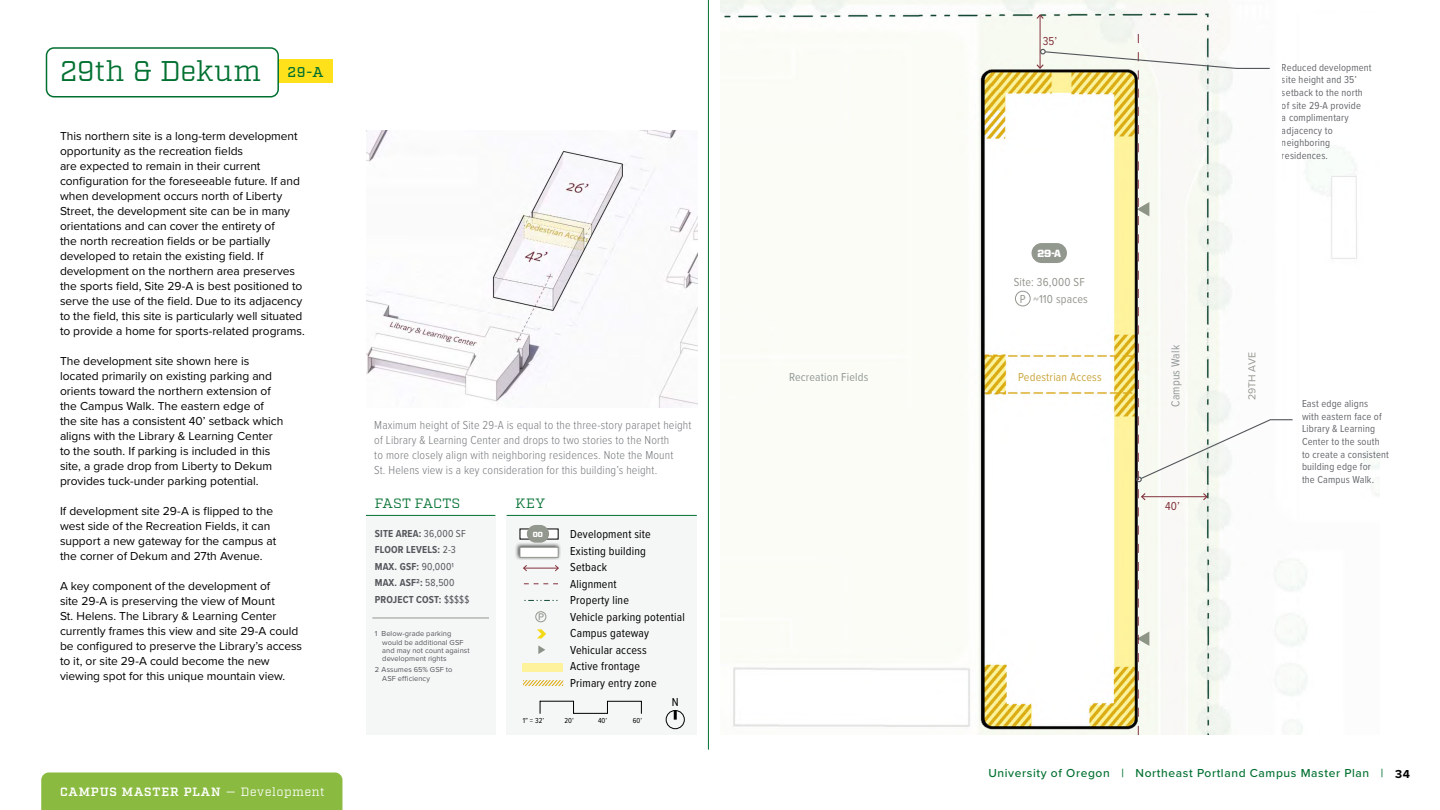
<style>
.page{position:relative;width:1440px;height:810px;background:#fff}
.page>*{position:absolute;margin:0;border:0;box-sizing:border-box;transform-origin:0 0}
.t1{font:28.5px "Factoria";letter-spacing:.015em;color:#007030}
.t2{font:13.5px "Factoria";letter-spacing:.03em;color:#007030}
.t3{font:12px/15px "Proxima Nova";letter-spacing:-.005em;color:#000}
.t4{font:300 12px/15px "Proxima Nova Cond";letter-spacing:.015em;color:#76787c}
.t5{font:12px/16.5px "Proxima Nova Cond";letter-spacing:.015em;color:#000}
.t6{font:500 12px "Proxima Nova";letter-spacing:.05em;color:#007030}
.t7{font:600 12px "Factoria";letter-spacing:.075em;color:#fff}
.t8{font:12px "Proxima Nova Cond";letter-spacing:.015em;color:#4d5859}
.t9{font:12px/17.7px "Proxima Nova Cond";letter-spacing:.015em;color:#93988f;text-align:center}
.t10{font:12px "Proxima Nova Cond";letter-spacing:.015em;color:#cba841}
.t11{font:12px "Proxima Nova Cond";color:#83333e}
.t12{font:10.5px/12.6px "Proxima Nova Cond";letter-spacing:.015em;color:#54575c}
.t13{font:700 10.5px/16.5px "Proxima Nova Cond";letter-spacing:.015em;color:#54575c}
.t14{font:10.5px "Proxima Nova";letter-spacing:-.015em;color:#93988f}
.t15{font:900 10.5px "United Sans Reg";color:#fff}
.t16{font:500 9.98px "Proxima Nova";color:#93988f}
.t17{font:7.5px/8.2px "Proxima Nova";letter-spacing:.01em;color:#54575c}
.t18{font:7.5px "Proxima Nova Cond";color:#000}
.t19{font:900 7.5px "United Sans Reg";color:#fff}
.s1{font-weight:400}
.s2{font-weight:700;color:#000}
</style>
<div class="page">
<div style="left:41px;top:772px;width:301px;height:38px;background:#8abb40"></div>
<img style="left:720px;top:0;width:660px;height:735px">
<img style="left:366px;top:130px;width:332px;height:278px">
<div style="left:278px;top:60px;width:55px;height:23px;background:#fee11a"></div>
<div style="left:46px;top:47px;width:233px;height:51px;border:2px solid #007030;border-radius:8px"></div>
<div style="left:1014px;top:223px;width:54px;height:86px;background:#fff"></div>
<div style="left:1032px;top:243px;width:35px;height:20px;background:#93988f;border-radius:10px"></div>
<div style="left:1015px;top:291px;width:16px;height:15px;border:1px solid #93988f;border-radius:50%"></div>
<hr style="left:1040px;top:15px;width:1px;height:53px;background:#83333e">
<svg style="left:1035px;top:13px;width:10px;height:7px"></svg>
<svg style="left:1035px;top:34px;width:259px;height:701px"></svg>
<div style="left:366px;top:516px;width:129px;height:219px;background:#f5f6f6"></div>
<div style="left:507px;top:515px;width:190px;height:220px;background:#f5f6f6"></div>
<div style="left:514px;top:541px;width:47px;height:19px;background:#000;opacity:.75"></div>
<div style="left:520px;top:547px;width:39px;height:11px;background:#fff;border:1px solid #93988f"></div>
<hr style="left:524px;top:568px;width:34px;height:1px;background:#83333e">
<svg style="left:523px;top:565px;width:5px;height:7px"></svg>
<svg style="left:554px;top:565px;width:5px;height:7px"></svg>
<svg style="left:537px;top:629px;width:9px;height:9px"></svg>
<svg style="left:538px;top:645px;width:7px;height:9px"></svg>
<div style="left:666px;top:710px;width:19px;height:19px;border:1px solid #000;border-radius:50%"></div>
<svg style="left:674px;top:711px;width:3px;height:9px"></svg>
<svg style="left:524px;top:600px;width:33px;height:1px"></svg>
<div style="left:520px;top:529px;width:39px;height:10px;background:#fff"></div>
<div style="left:527px;top:525px;width:22px;height:18px;background:#93988f;border-radius:9px"></div>
<svg style="left:539px;top:700px;width:103px;height:14px"></svg>
<hr style="left:366px;top:515px;width:129px;height:1px;background:#007030">
<hr style="left:507px;top:515px;width:190px;height:1px;background:#007030">
<hr style="left:372px;top:618px;width:117px;height:1px;background:#93988f">
<div style="left:535px;top:611px;width:11px;height:11px;border:1px solid #93988f;border-radius:50%"></div>
<svg style="left:524px;top:583px;width:34px;height:1px"></svg>
<hr style="left:708px;top:0;width:1px;height:750px;background:#007030">
<svg style="left:523px;top:680px;width:40px;height:6px"></svg>
<div style="left:523px;top:663px;width:40px;height:9px;background:#fff29c"></div>
<h1 class="t1" style="left:60px;top:55px;width:265px">29th &amp; Dekum <sup>29-A</sup></h1>
<p class="t3" style="left:60px;top:128px;width:246px">This northern site is a long-term development opportunity as the recreation fields<br>are expected to remain in their current configuration for the foreseeable future. If and when development occurs north of Liberty Street, the development site can be in many orientations and can cover the entirety of<br>the north recreation fields or be partially developed to retain the existing field. If development on the northern area preserves the sports field, Site 29-A is best positioned to serve the use of the field. Due to its adjacency to the field, this site is particularly well situated to provide a home for sports-related programs.</p>
<p class="t3" style="left:60px;top:353px;width:225px">The development site shown here is located primarily on existing parking and orients toward the northern extension of the Campus Walk. The eastern edge of the site has a consistent 40’ setback which aligns with the Library &amp; Learning Center to the south. If parking is included in this site, a grade drop from Liberty to Dekum provides tuck-under parking potential.</p>
<p class="t3" style="left:60px;top:503px;width:218px">If development site 29-A is flipped to the west side of the Recreation Fields, it can support a new gateway for the campus at the corner of Dekum and 27th Avenue.</p>
<p class="t3" style="left:60px;top:578px;width:244px">A key component of the development of<br>site 29-A is preserving the view of Mount<br>St. Helens. The Library &amp; Learning Center currently frames this view and site 29-A could be configured to preserve the Library’s access to it, or site 29-A could become the new viewing spot for this unique mountain view.</p>
<p class="t7" style="left:60px;top:784px;width:266px">CAMPUS MASTER PLAN <span class="s1">— Development</span></p>
<p class="t4" style="left:374px;top:417px;width:319px">Maximum height of Site 29-A is equal to the three-story parapet height of Library &amp; Learning Center and drops to two stories to the North<br>to more closely align with neighboring residences. Note the Mount<br>St. Helens view is a key consideration for this building’s height.</p>
<p class="t2" style="left:375px;top:495px;width:87px">FAST FACTS</p>
<p class="t13" style="left:375px;top:525px;width:96px">SITE AREA: <span class="s1">36,000 SF<br></span>FLOOR LEVELS: <span class="s1">2-3<br></span>MAX. GSF: <span class="s1">90,0001<br></span>MAX. ASF2: <span class="s1">58,500<br></span>PROJECT COST: <span class="s1">$$$$$</span></p>
<p class="t17" style="left:382px;top:629px;width:89px;text-indent:-8px">1 Below-grade parking would be additional GSF and may not count against development rights</p>
<p class="t17" style="left:382px;top:665px;width:72px;text-indent:-8px">2 Assumes 65% GSF to<br>ASF efficiency</p>
<p class="t2" style="left:516px;top:495px;width:31px">KEY</p>
<p class="t19" style="left:533px;top:530px;width:12px">00</p>
<p class="t16" style="left:538px;top:610px;width:7px">P</p>
<p class="t5" style="left:570px;top:525px;width:116px">Development site<br>Existing building<br>Setback<br>Alignment<br>Property line<br>Vehicle parking potential<br>Campus gateway<br>Vehicular access<br>Active frontage<br>Primary entry zone</p>
<p class="t5" style="left:672px;top:694px;width:8px">N</p>
<p class="t18" style="left:523px;top:715px;width:23px">1” = 32’</p>
<p class="t18" style="left:564px;top:715px;width:11px">20’</p>
<p class="t18" style="left:598px;top:715px;width:11px">40’</p>
<p class="t18" style="left:633px;top:715px;width:11px">60’</p>
<p class="t8" style="left:789px;top:368px;width:81px">Recreation Fields</p>
<p class="t11" style="left:1043px;top:32px;width:16px">35’</p>
<p class="t15" style="left:1038px;top:248px;width:25px">29-A</p>
<p class="t9" style="left:1014px;top:272px;width:76px">Site: 36,000 SF<br>P ~110 spaces</p>
<p class="t10" style="left:1018px;top:368px;width:85px">Pedestrian Access</p>
<p class="t8" style="left:1167px;top:407px;width:63px;rotate:-90deg">Campus Walk</p>
<p class="t11" style="left:1165px;top:497px;width:16px">40’</p>
<p class="t12" style="left:1282px;top:61px;width:92px">Reduced development site height and 35’ setback to the north of site 29-A provide<br>a complimentary adjacency to neighboring residences.</p>
<p class="t14" style="left:1244px;top:400px;width:49px;rotate:-90deg">29TH AVE</p>
<p class="t12" style="left:1302px;top:397px;width:88px">East edge aligns<br>with eastern face of<br>Library &amp; Learning<br>Center to the south to create a consistent building edge for<br>the Campus Walk.</p>
<p class="t6" style="left:988px;top:764px;width:423px">University of Oregon | Northeast Portland Campus Master Plan | <span class="s2">34</span></p>
</div>
